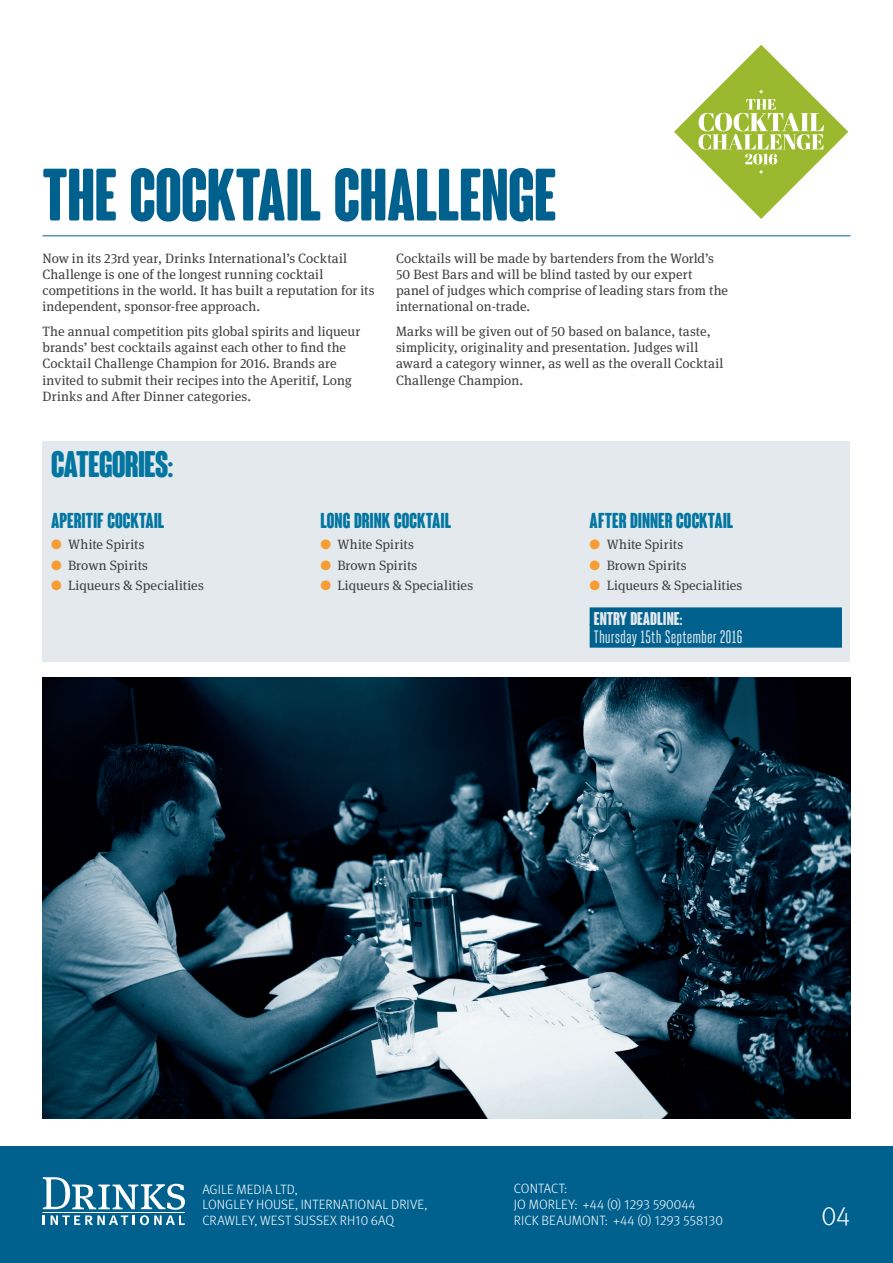
<style>
.page{position:relative;width:893px;height:1263px;background:#fff}
.page>*{position:absolute;margin:0;border:0;box-sizing:border-box;transform-origin:0 0}
.Feature_headline_bla{font:700 condensed 72px "Coluna Rounded";letter-spacing:-.005em;color:#00618f}
.Feature_headline_bla-2{font:700 condensed 36px "Coluna Rounded";letter-spacing:-.02em;color:#0276a1}
.t1{font:300 27px "Meta OT";color:#fff}
.Feature_Sub_heading{font:700 condensed 21px "Coluna Rounded";color:#0276a1}
.ENTRY_date{font:18px "Heroic Condensed";color:#e3e9ec}
.ENTRY_sub_head{font:700 condensed 18px "Coluna Rounded";color:#e3e9ec}
.Body_copy_no_ind{font:13.5px/16.2px "Meta Serif OT";letter-spacing:.01em;color:#3e3e3f}
.t2{font:300 13.5px/15.8px "Meta OT";letter-spacing:.005em;color:#fff}
.s1{color:#f89d33}
</style>
<div class="page">
<hr style="left:43px;top:236px;width:807px;height:1px;background:#00618f">
<div style="left:0;top:1146px;width:893px;height:117px;background:#00618f"></div>
<svg style="left:43px;top:1177px;width:142px;height:48px"></svg>
<div style="left:43px;top:441px;width:807px;height:220px;background:#e3e9ec"></div>
<div style="left:590px;top:607px;width:252px;height:18px;background:#00618f"></div>
<div style="left:590px;top:624px;width:252px;height:24px;background:#00618f"></div>
<img style="left:43px;top:677px;width:807px;height:441px">
<svg style="left:674px;top:45px;width:174px;height:174px"></svg>
<p class="Feature_headline_bla" style="left:43px;top:156px;width:515px">THE COCKTAIL CHALLENGE</p>
<p class="Body_copy_no_ind" style="left:43px;top:250px;width:334px">Now in its 23rd year, Drinks International’s Cocktail Challenge is one of the longest running cocktail competitions in the world. It has built a reputation for its independent, sponsor-free approach.</p>
<p class="Body_copy_no_ind" style="left:43px;top:323px;width:319px">The annual competition pits global spirits and liqueur brands’ best cocktails against each other to find the Cocktail Challenge Champion for 2016. Brands are invited to submit their recipes into the Aperitif, Long Drinks and After Dinner categories.</p>
<p class="Body_copy_no_ind" style="left:396px;top:250px;width:333px">Cocktails will be made by bartenders from the World’s 50 Best Bars and will be blind tasted by our expert panel of judges which comprise of leading stars from the international on-trade.</p>
<p class="Body_copy_no_ind" style="left:396px;top:323px;width:329px">Marks will be given out of 50 based on balance, taste, simplicity, originality and presentation. Judges will award a category winner, as well as the overall Cocktail Challenge Champion.</p>
<p class="Feature_headline_bla-2" style="left:51px;top:444px;width:124px">CATEGORIES:</p>
<p class="Feature_Sub_heading" style="left:51px;top:509px;width:115px">APERITIF COCKTAIL</p>
<p class="Body_copy_no_ind" style="left:51px;top:536px;width:95px"><span class="s1">●</span> White Spirits</p>
<p class="Body_copy_no_ind" style="left:51px;top:557px;width:99px"><span class="s1">●</span> Brown Spirits</p>
<p class="Body_copy_no_ind" style="left:51px;top:578px;width:154px"><span class="s1">●</span> Liqueurs &amp; Specialities</p>
<p class="Feature_Sub_heading" style="left:320px;top:509px;width:132px">LONG DRINK COCKTAIL</p>
<p class="Body_copy_no_ind" style="left:320px;top:536px;width:95px"><span class="s1">●</span> White Spirits</p>
<p class="Body_copy_no_ind" style="left:320px;top:557px;width:99px"><span class="s1">●</span> Brown Spirits</p>
<p class="Body_copy_no_ind" style="left:320px;top:578px;width:154px"><span class="s1">●</span> Liqueurs &amp; Specialities</p>
<p class="Feature_Sub_heading" style="left:590px;top:509px;width:145px">AFTER DINNER COCKTAIL</p>
<p class="Body_copy_no_ind" style="left:590px;top:536px;width:95px"><span class="s1">●</span> White Spirits</p>
<p class="Body_copy_no_ind" style="left:590px;top:557px;width:99px"><span class="s1">●</span> Brown Spirits</p>
<p class="Body_copy_no_ind" style="left:590px;top:578px;width:154px"><span class="s1">●</span> Liqueurs &amp; Specialities</p>
<p class="ENTRY_sub_head" style="left:594px;top:609px;width:90px">ENTRY DEADLINE:</p>
<p class="ENTRY_date" style="left:594px;top:627px;width:150px">Thursday 15th September 2016</p>
<p class="t2" style="left:202px;top:1181px;width:226px">AGILE MEDIA LTD,<br>LONGLEY HOUSE, INTERNATIONAL DRIVE,<br>CRAWLEY, WEST SUSSEX RH10 6AQ</p>
<p class="t2" style="left:514px;top:1181px;width:210px">CONTACT:<br>JO MORLEY: +44 (0) 1293 590044<br>RICK BEAUMONT: +44 (0) 1293 558130</p>
<h3 class="t1" style="left:822px;top:1200px;width:30px">04</h3>
</div>
